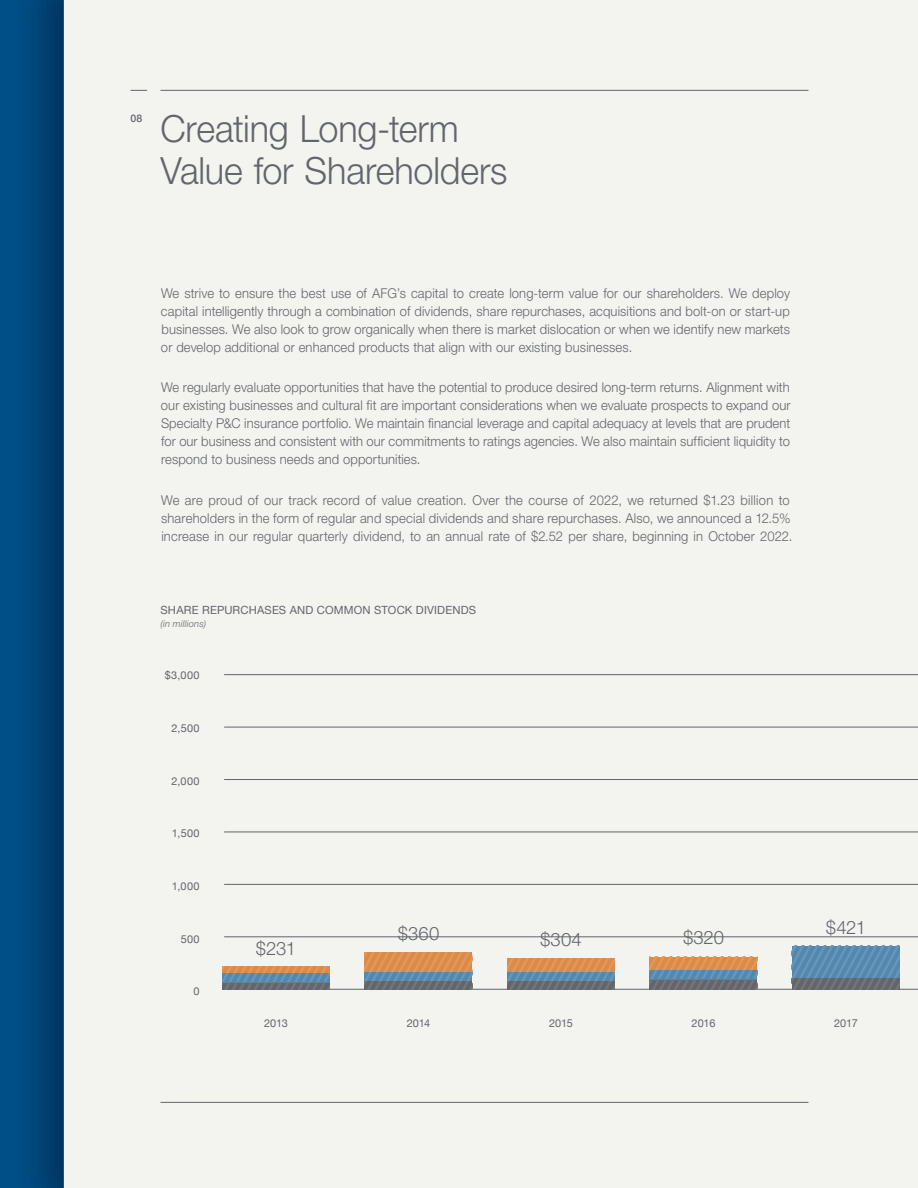
<style>
.page{position:relative;width:918px;height:1188px;background:#fff}
.page>*{position:absolute;margin:0;border:0;box-sizing:border-box;transform-origin:0 0}
.t1{font:300 37.5px/42px "Helvetica Neue LT Std";letter-spacing:-.005em;color:#62656a;scale:.96 1}
.t2{font:300 18.45px "Helvetica Neue LT Std";letter-spacing:-.01em;color:#62656a}
.t3{font:300 13.5px/18px "Helvetica Neue LT Std";letter-spacing:.015em;color:#62656a;text-align:justify;scale:.96 1}
.t4{font:11.25px "Helvetica Neue";letter-spacing:.015em;color:#62656a}
.t5{font:10.95px "Helvetica Neue";letter-spacing:.005em;color:#62656a}
.t6{font:500 10.5px "Helvetica Neue LT Std";color:#62656a}
.t7{font:italic 300 9.3px "Helvetica Neue LT Std";letter-spacing:.025em;color:#62656a}
</style>
<div class="page">
<img style="left:6px;top:0;width:57px;height:1188px">
<img style="left:63px;top:0;width:1px;height:1188px">
<div style="left:64px;top:0;width:854px;height:1188px;background:#f3f3ef"></div>
<svg style="left:130px;top:90px;width:17px;height:1px"></svg>
<hr style="left:160px;top:90px;width:649px;height:1px;background:#62656a">
<hr style="left:160px;top:1102px;width:649px;height:1px;background:#62656a">
<hr style="left:224px;top:674px;width:694px;height:1px;background:#62656a">
<hr style="left:224px;top:727px;width:694px;height:1px;background:#62656a">
<hr style="left:224px;top:779px;width:694px;height:1px;background:#62656a">
<hr style="left:224px;top:832px;width:694px;height:1px;background:#62656a">
<hr style="left:224px;top:884px;width:694px;height:1px;background:#62656a">
<hr style="left:224px;top:937px;width:694px;height:1px;background:#62656a">
<hr style="left:224px;top:989px;width:694px;height:1px;background:#62656a">
<svg style="left:222px;top:966px;width:108px;height:24px"></svg>
<svg style="left:364px;top:952px;width:109px;height:38px"></svg>
<svg style="left:507px;top:958px;width:108px;height:32px"></svg>
<svg style="left:649px;top:957px;width:108px;height:33px"></svg>
<svg style="left:792px;top:946px;width:108px;height:44px"></svg>
<p class="t6" style="left:131px;top:112px;width:13px">08</p>
<h1 class="t1" style="left:161px;top:111px;width:363px">Creating Long-term<br>Value for Shareholders</h1>
<p class="t3" style="left:161px;top:285px;width:657px">We strive to ensure the best use of AFG’s capital to create long-term value for our shareholders. We deploy capital intelligently through a combination of dividends, share repurchases, acquisitions and bolt-on or start-up businesses. We also look to grow organically when there is market dislocation or when we identify new markets or develop additional or enhanced products that align with our existing businesses.</p>
<p class="t3" style="left:161px;top:380px;width:657px">We regularly evaluate opportunities that have the potential to produce desired long-term returns. Alignment with our existing businesses and cultural fit are important considerations when we evaluate prospects to expand our Specialty P&amp;C insurance portfolio. We maintain financial leverage and capital adequacy at levels that are prudent for our business and consistent with our commitments to ratings agencies. We also maintain sufficient liquidity to respond to business needs and opportunities.</p>
<p class="t3" style="left:161px;top:492px;width:659px;text-align:left">We are proud of our track record of value creation. Over the course of 2022, we returned $1.23 billion to shareholders in the form of regular and special dividends and share repurchases. Also, we announced a 12.5% increase in our regular quarterly dividend, to an annual rate of $2.52 per share, beginning in October 2022.</p>
<p class="t4" style="left:161px;top:603px;width:317px">SHARE REPURCHASES AND COMMON STOCK DIVIDENDS</p>
<p class="t7" style="left:161px;top:621px;width:47px">(in millions)</p>
<p class="t5" style="left:165px;top:669px;width:36px">$3,000</p>
<p class="t5" style="left:172px;top:721px;width:29px">2,500</p>
<p class="t5" style="left:172px;top:774px;width:29px">2,000</p>
<p class="t5" style="left:172px;top:827px;width:29px">1,500</p>
<p class="t5" style="left:172px;top:879px;width:29px">1,000</p>
<p class="t5" style="left:181px;top:932px;width:20px">500</p>
<p class="t5" style="left:193px;top:985px;width:8px">0</p>
<h2 class="t2" style="left:256px;top:942px;width:42px">$231</h2>
<p class="t5" style="left:264px;top:1017px;width:25px">2013</p>
<h2 class="t2" style="left:398px;top:927px;width:43px">$360</h2>
<p class="t5" style="left:407px;top:1017px;width:25px">2014</p>
<h2 class="t2" style="left:540px;top:933px;width:43px">$304</h2>
<p class="t5" style="left:549px;top:1017px;width:25px">2015</p>
<h2 class="t2" style="left:683px;top:931px;width:42px">$320</h2>
<p class="t5" style="left:692px;top:1017px;width:25px">2016</p>
<h2 class="t2" style="left:826px;top:920px;width:42px">$421</h2>
<p class="t5" style="left:834px;top:1017px;width:25px">2017</p>
</div>
